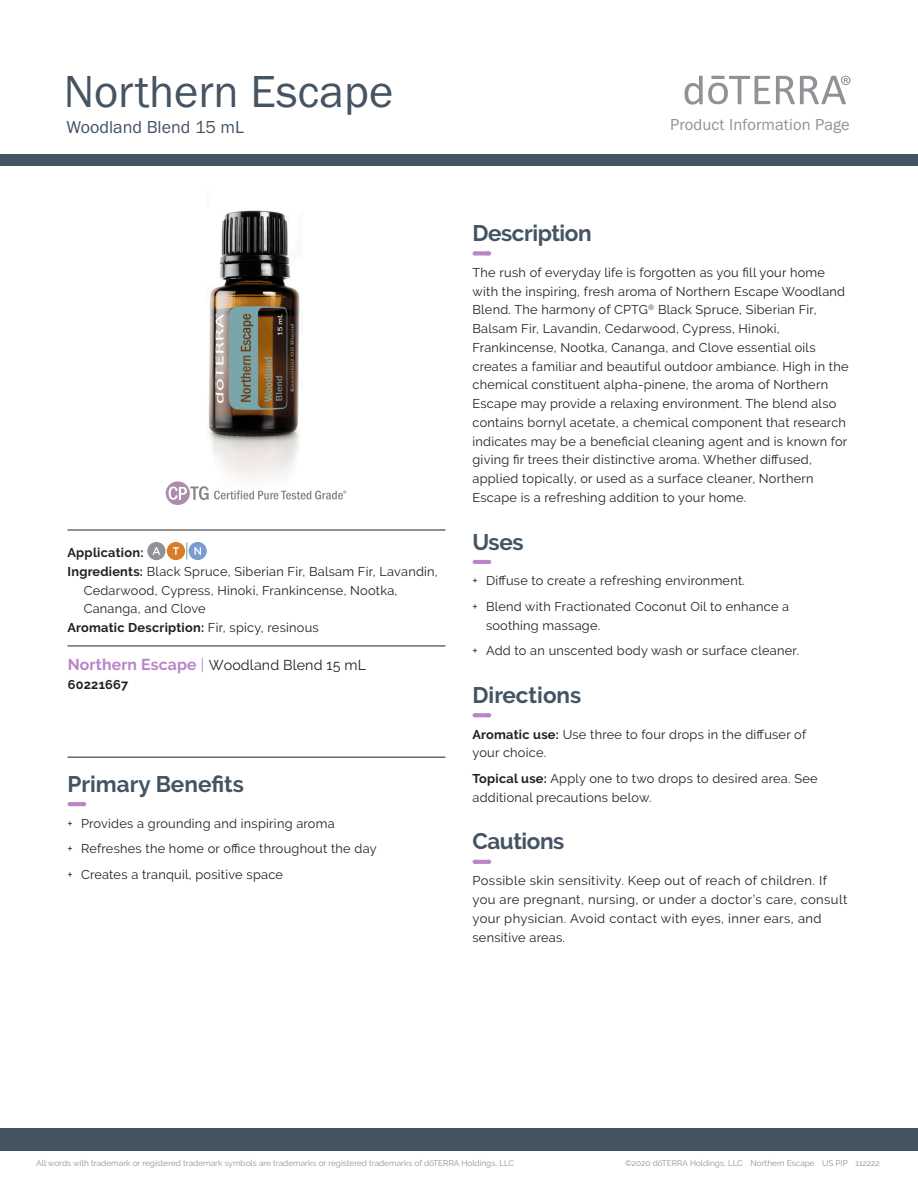
<style>
.page{position:relative;width:918px;height:1188px;background:#fff}
.page>*{position:absolute;margin:0;border:0;box-sizing:border-box;transform-origin:0 0}
.Main_Title{font:46.5px "Franklin Gothic URW Boo";color:#445463}
.Header__Sanctuary_da{font:700 22.5px "Raleway";color:#445463}
.Header__Sanctuary_da-2{font:700 22.5px "Raleway";letter-spacing:-.02em;color:#445463}
.Product_Descriptor_T{font:18px "Franklin Gothic URW Boo";color:#445463}
.t1{font:16.5px "Franklin Gothic URW Boo";letter-spacing:.01em;color:#919295}
.Tag_PV___Bottom_Rule{font:14.25px "Raleway";letter-spacing:.01em;color:#231f20}
.Body{font:12.75px/18.8px "Raleway";letter-spacing:.02em;color:#231f20}
.Directions____body{font:12.75px/18.8px "Raleway";letter-spacing:.02em;color:#231f20}
.Oil_Attributes_Panel{font:12.75px/18.8px "Raleway";letter-spacing:.02em;color:#231f20}
.Oil_Attributes_Panel-2{font:700 12.75px "Raleway";letter-spacing:.02em;color:#231f20}
.Oil_Attributes_Top{font:700 12.75px "Raleway";letter-spacing:.02em;color:#231f20}
.Tag_PV___Bottom_Rule-2{font:700 12.75px "Raleway";letter-spacing:.02em;color:#231f20}
.Footer_Left{font:8.25px "Raleway";color:#919295}
.Footer_Right{font:8.25px "Raleway";color:#919295}
.s1{font-weight:700}
.s2{font-weight:400}
.s3{font-weight:700;font-size:15.75px;color:#b984ca}
.s4{font-size:15.75px;color:#b984ca}
</style>
<div class="page">
<div style="left:0;top:155px;width:918px;height:11px;background:#445463"></div>
<div style="left:0;top:1128px;width:918px;height:23px;background:#445463"></div>
<svg style="left:776px;top:76px;width:74px;height:28px"></svg>
<svg style="left:684px;top:76px;width:86px;height:29px"></svg>
<svg style="left:166px;top:481px;width:180px;height:24px"></svg>
<svg style="left:475px;top:251px;width:14px;height:4px"></svg>
<svg style="left:475px;top:560px;width:14px;height:4px"></svg>
<svg style="left:475px;top:713px;width:14px;height:4px"></svg>
<svg style="left:475px;top:860px;width:14px;height:4px"></svg>
<hr style="left:68px;top:530px;width:378px;height:1px;background:#231f20">
<hr style="left:68px;top:646px;width:378px;height:1px;background:#231f20">
<hr style="left:68px;top:757px;width:378px;height:1px;background:#231f20">
<svg style="left:70px;top:802px;width:14px;height:4px"></svg>
<svg style="left:186px;top:542px;width:1px;height:18px"></svg>
<div style="left:147px;top:542px;width:19px;height:18px;background:#919295;border-radius:50%"></div>
<svg style="left:152px;top:547px;width:8px;height:8px"></svg>
<div style="left:167px;top:542px;width:18px;height:18px;background:#d77c29;border-radius:50%"></div>
<svg style="left:173px;top:547px;width:6px;height:8px"></svg>
<div style="left:189px;top:542px;width:18px;height:18px;background:#799cd1;border-radius:50%"></div>
<svg style="left:194px;top:547px;width:7px;height:8px"></svg>
<img style="left:206px;top:210px;width:97px;height:286px">
<p class="Main_Title" style="left:64px;top:63px;width:331px">Northern Escape</p>
<p class="Product_Descriptor_T" style="left:66px;top:116px;width:179px">Woodland Blend 15 mL</p>
<p class="t1" style="left:670px;top:114px;width:181px">Product Information Page</p>
<p class="Oil_Attributes_Top" style="left:68px;top:545px;width:78px">Application:</p>
<p class="Oil_Attributes_Panel" style="left:84px;top:562px;width:356px;text-indent:-16px"><span class="s1">Ingredients:</span> Black Spruce, Siberian Fir, Balsam Fir, Lavandin,<br>Cedarwood, Cypress, Hinoki, Frankincense, Nootka,<br>Cananga, and Clove</p>
<p class="Oil_Attributes_Panel-2" style="left:68px;top:620px;width:253px">Aromatic Description: <span class="s2">Fir, spicy, resinous</span></p>
<p class="Tag_PV___Bottom_Rule" style="left:68px;top:657px;width:300px"><span class="s3">Northern Escape</span> <span class="s4">|</span> Woodland Blend 15 mL</p>
<p class="Tag_PV___Bottom_Rule-2" style="left:68px;top:677px;width:62px">60221667</p>
<p class="Header__Sanctuary_da" style="left:68px;top:771px;width:178px">Primary Benefits</p>
<p class="Body" style="left:68px;top:814px;width:269px">+ Provides a grounding and inspiring aroma</p>
<p class="Body" style="left:68px;top:839px;width:311px">+ Refreshes the home or office throughout the day</p>
<p class="Body" style="left:68px;top:865px;width:217px">+ Creates a tranquil, positive space</p>
<p class="Header__Sanctuary_da-2" style="left:472px;top:220px;width:121px">Description</p>
<p class="Body" style="left:472px;top:263px;width:378px">The rush of everyday life is forgotten as you fill your home with the inspiring, fresh aroma of Northern Escape Woodland Blend. The harmony of CPTG<sup>®</sup> Black Spruce, Siberian Fir, Balsam Fir, Lavandin, Cedarwood, Cypress, Hinoki, Frankincense, Nootka, Cananga, and Clove essential oils creates a familiar and beautiful outdoor ambiance. High in the chemical constituent alpha⍺-pinene, the aroma of Northern Escape may provide a relaxing environment. The blend also contains bornyl acetate, a chemical component that research indicates may be a beneficial cleaning agent and is known for giving fir trees their distinctive aroma. Whether diffused, applied topically, or used as a surface cleaner, Northern Escape is a refreshing addition to your home.</p>
<p class="Header__Sanctuary_da-2" style="left:472px;top:529px;width:53px">Uses</p>
<p class="Body" style="left:472px;top:572px;width:274px">+ Diffuse to create a refreshing environment.</p>
<p class="Body" style="left:486px;top:597px;width:305px;text-indent:-14px">+ Blend with Fractionated Coconut Oil to enhance a soothing massage.</p>
<p class="Body" style="left:472px;top:641px;width:328px">+ Add to an unscented body wash or surface cleaner.</p>
<p class="Header__Sanctuary_da" style="left:472px;top:682px;width:110px">Directions</p>
<p class="Directions____body" style="left:472px;top:725px;width:335px"><span class="s1">Aromatic use:</span> Use three to four drops in the diffuser of your choice.</p>
<p class="Directions____body" style="left:472px;top:769px;width:347px"><span class="s1">Topical use:</span> Apply one to two drops to desired area. See additional precautions below.</p>
<p class="Header__Sanctuary_da-2" style="left:472px;top:829px;width:93px">Cautions</p>
<p class="Body" style="left:472px;top:871px;width:376px">Possible skin sensitivity. Keep out of reach of children. If you are pregnant, nursing, or under a doctor’s care, consult your physician. Avoid contact with eyes, inner ears, and sensitive areas.</p>
<p class="Footer_Left" style="left:36px;top:1159px;width:480px">All words with trademark or registered trademark symbols are trademarks or registered trademarks of dōTERRA Holdings, LLC</p>
<p class="Footer_Right" style="left:625px;top:1159px;width:256px">©2020 dōTERRA Holdings, LLC Northern Escape US PIP 112222</p>
</div>
